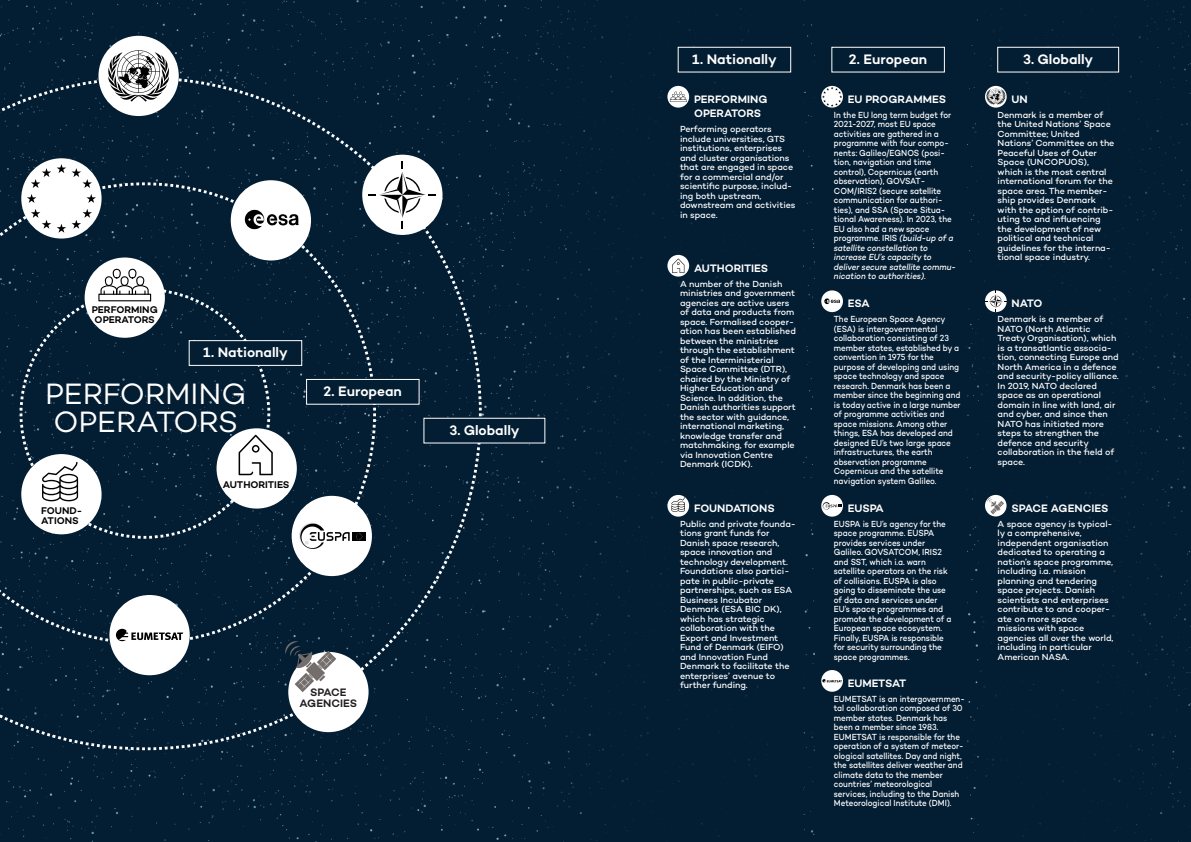
<style>
.page{position:relative;width:1191px;height:842px;background:#031d32}
.page>*{position:absolute;margin:0;border:0;box-sizing:border-box;transform-origin:0 0}
.t1{font:30px/28px "Campton";color:#fff}
.t2{font:600 14px "Campton";color:#fff}
.t3{font:600 11px/14px "Campton";letter-spacing:-.01em;color:#fff}
.t4{font:600 11px/11px "Campton";letter-spacing:-.005em;color:#231f20;text-align:center}
.t5{font:600 9.9px/10px "Campton";letter-spacing:-.01em;color:#000}
.t6{font:500 9px/9.5px "Campton";letter-spacing:-.005em;color:#fff}
.t7{font:500 9px/9.5px "Campton";letter-spacing:-.005em;color:#fff;scale:.9 1}
.s1{font-style:italic}
</style>
<div class="page">
<img style="left:0;top:0;width:767px;height:842px">
<img style="left:978px;top:0;width:213px;height:842px">
<div style="left:189px;top:341px;width:113px;height:24px;background:#031d32"></div>
<div style="left:189px;top:340px;width:113px;height:26px;border:1px solid #fff"></div>
<div style="left:306px;top:379px;width:113px;height:25px;background:#031d32"></div>
<div style="left:306px;top:379px;width:113px;height:26px;border:1px solid #fff"></div>
<div style="left:424px;top:418px;width:121px;height:25px;background:#031d32"></div>
<div style="left:85px;top:257px;width:80px;height:81px;background:#fff;border-radius:50%"></div>
<svg style="left:98px;top:268px;width:53px;height:33px"></svg>
<div style="left:21px;top:454px;width:81px;height:80px;background:#fff;border-radius:50%"></div>
<svg style="left:42px;top:462px;width:36px;height:39px"></svg>
<div style="left:216px;top:428px;width:81px;height:81px;background:#fff;border-radius:50%"></div>
<svg style="left:239px;top:435px;width:34px;height:40px"></svg>
<div style="left:231px;top:180px;width:80px;height:80px;background:#fff;border-radius:50%"></div>
<svg style="left:244px;top:209px;width:55px;height:21px"></svg>
<div style="left:109px;top:595px;width:81px;height:80px;background:#fff;border-radius:50%"></div>
<svg style="left:116px;top:629px;width:67px;height:12px"></svg>
<div style="left:98px;top:36px;width:81px;height:80px;background:#fff;border-radius:50%"></div>
<svg style="left:108px;top:50px;width:61px;height:52px"></svg>
<div style="left:288px;top:652px;width:80px;height:80px;background:#fff;border-radius:50%"></div>
<svg style="left:317px;top:651px;width:19px;height:19px"></svg>
<svg style="left:283px;top:639px;width:50px;height:53px"></svg>
<div style="left:21px;top:158px;width:81px;height:81px;background:#fff;border-radius:50%"></div>
<svg style="left:86px;top:194px;width:10px;height:9px"></svg>
<svg style="left:72px;top:168px;width:20px;height:20px"></svg>
<svg style="left:57px;top:164px;width:9px;height:9px"></svg>
<svg style="left:31px;top:168px;width:20px;height:20px"></svg>
<svg style="left:27px;top:194px;width:9px;height:9px"></svg>
<svg style="left:31px;top:209px;width:20px;height:20px"></svg>
<svg style="left:57px;top:224px;width:9px;height:9px"></svg>
<svg style="left:72px;top:209px;width:20px;height:20px"></svg>
<div style="left:292px;top:496px;width:80px;height:80px;background:#fff;border-radius:50%"></div>
<div style="left:353px;top:532px;width:13px;height:9px;background:#000"></div>
<svg style="left:356px;top:533px;width:7px;height:7px"></svg>
<svg style="left:299px;top:523px;width:51px;height:26px"></svg>
<div style="left:362px;top:155px;width:80px;height:80px;background:#fff;border-radius:50%"></div>
<svg style="left:369px;top:161px;width:67px;height:67px"></svg>
<div style="left:678px;top:47px;width:112px;height:25px;background:#031d32"></div>
<div style="left:677px;top:47px;width:114px;height:26px;border:1px solid #fff"></div>
<svg style="left:667px;top:86px;width:22px;height:22px"></svg>
<svg style="left:670px;top:91px;width:16px;height:11px"></svg>
<svg style="left:667px;top:495px;width:22px;height:22px"></svg>
<svg style="left:671px;top:497px;width:14px;height:15px"></svg>
<svg style="left:667px;top:255px;width:22px;height:22px"></svg>
<svg style="left:672px;top:259px;width:12px;height:14px"></svg>
<div style="left:997px;top:47px;width:121px;height:25px;background:#031d32"></div>
<div style="left:997px;top:47px;width:122px;height:26px;border:1px solid #fff"></div>
<svg style="left:985px;top:86px;width:21px;height:22px"></svg>
<svg style="left:986px;top:89px;width:19px;height:16px"></svg>
<div style="left:985px;top:495px;width:21px;height:21px;background:#fff;border-radius:50%"></div>
<svg style="left:986px;top:497px;width:17px;height:17px"></svg>
<svg style="left:985px;top:291px;width:21px;height:21px"></svg>
<img style="left:803px;top:0;width:175px;height:835px">
<p class="t5" style="left:92px;top:304px;width:67px">PERFORMING<br>OPERATORS</p>
<p class="t2" style="left:203px;top:343px;width:86px">1. Nationally</p>
<p class="t1" style="left:45px;top:379px;width:203px">PERFORMING<br>OPERATORS</p>
<p class="t5" style="left:41px;top:505px;width:43px">FOUND-<br>ATIONS</p>
<p class="t5" style="left:223px;top:479px;width:68px">AUTHORITIES</p>
<p class="t2" style="left:324px;top:382px;width:80px">2. European</p>
<p class="t2" style="left:449px;top:421px;width:71px">3. Globally</p>
<p class="t4" style="left:299px;top:686px;width:59px">SPACE<br>AGENCIES</p>
<p class="t2" style="left:692px;top:50px;width:86px">1. Nationally</p>
<p class="t3" style="left:694px;top:92px;width:75px">PERFORMING<br>OPERATORS</p>
<p class="t6" style="left:680px;top:124px;width:117px">Performing operators include universities, GTS institutions, enterprises and cluster organisations that are engaged in space for a commercial and/or scientific purpose, includ&shy;ing both upstream, downstream and activities in space.</p>
<p class="t3" style="left:694px;top:261px;width:76px">AUTHORITIES</p>
<p class="t6" style="left:680px;top:279px;width:117px">A number of the Danish ministries and government agencies are active users of data and products from space. Formalised cooper&shy;ation has been established between the ministries through the establishment of the Interministerial<br>Space Committee (DTR), chaired by the Ministry of<br>Higher Education and<br>Science. In addition, the<br>Danish authorities support the sector with guidance, international marketing, knowledge transfer and matchmaking, for example via Innovation Centre<br>Denmark (ICDK).</p>
<p class="t3" style="left:694px;top:501px;width:82px">FOUNDATIONS</p>
<p class="t6" style="left:680px;top:519px;width:117px">Public and private founda&shy;tions grant funds for<br>Danish space research, space innovation and technology development.<br>Foundations also partici&shy;pate in public-private partnerships, such as ESA<br>Business Incubator<br>Denmark (ESA BIC DK), which has strategic collaboration with the<br>Export and Investment<br>Fund of Denmark (EIFO) and Innovation Fund<br>Denmark to facilitate the enterprises’ avenue to further funding.</p>
<p class="t2" style="left:849px;top:50px;width:80px">2. European</p>
<p class="t3" style="left:848px;top:92px;width:100px">EU PROGRAMMES</p>
<p class="t7" style="left:834px;top:110px;width:137px">In the EU long term budget for<br>2021-2027, most EU space activities are gathered in a programme with four compo&shy;nents: Galileo/EGNOS (posi&shy;tion, navigation and time control), Copernicus (earth observation), GOVSAT-<br>COM/IRIS2 (secure satellite communication for authori&shy;ties), and SSA (Space Situa&shy;tional Awareness). In 2023, the<br>EU also had a new space programme. IRIS <span class="s1">(build-up of a satellite constellation to increase EU’s capacity to deliver secure satellite commu&shy;nication to authorities)</span>.</p>
<p class="t3" style="left:848px;top:296px;width:23px">ESA</p>
<p class="t7" style="left:834px;top:314px;width:142px">The European Space Agency (ESA) is intergovernmental collaboration consisting of 23 member states, established by a convention in 1975 for the purpose of developing and using space technology and space research. Denmark has been a member since the beginning and is today active in a large number of programme activities and space missions. Among other things, ESA has developed and designed EU’s two large space infrastructures, the earth observation programme<br>Copernicus and the satellite navigation system Galileo.</p>
<p class="t3" style="left:848px;top:501px;width:38px">EUSPA</p>
<p class="t7" style="left:834px;top:519px;width:132px">EUSPA is EU’s agency for the space programme. EUSPA provides services under<br>Galileo. GOVSATCOM, IRIS2 and SST, which i.a. warn satellite operators on the risk of collisions. EUSPA is also going to disseminate the use of data and services under<br>EU’s space programmes and promote the development of a<br>European space ecosystem.<br>Finally, EUSPA is responsible for security surrounding the space programmes.</p>
<p class="t3" style="left:848px;top:676px;width:60px">EUMETSAT</p>
<p class="t7" style="left:834px;top:694px;width:147px">EUMETSAT is an intergovernmen&shy;tal collaboration composed of 30 member states. Denmark has been a member since 1983.<br>EUMETSAT is responsible for the operation of a system of meteor&shy;ological satellites. Day and night, the satellites deliver weather and climate data to the member countries’ meteorological services, including to the Danish<br>Meteorological Institute (DMI).</p>
<p class="t2" style="left:1023px;top:50px;width:71px">3. Globally</p>
<p class="t3" style="left:1011px;top:92px;width:18px">UN</p>
<p class="t6" style="left:997px;top:110px;width:118px">Denmark is a member of the United Nations’ Space<br>Committee; United<br>Nations’ Committee on the<br>Peaceful Uses of Outer<br>Space (UNCOPUOS), which is the most central international forum for the space area. The member&shy;ship provides Denmark with the option of contrib&shy;uting to and influencing the development of new political and technical guidelines for the interna&shy;tional space industry.</p>
<p class="t3" style="left:1011px;top:296px;width:32px">NATO</p>
<p class="t6" style="left:997px;top:314px;width:123px">Denmark is a member of<br>NATO (North Atlantic<br>Treaty Organisation), which is a transatlantic associa&shy;tion, connecting Europe and<br>North America in a defence and security-policy alliance.<br>In 2019, NATO declared space as an operational domain in line with land, air and cyber, and since then<br>NATO has initiated more steps to strengthen the defence and security collaboration in the field of space.</p>
<p class="t3" style="left:1011px;top:501px;width:98px">SPACE AGENCIES</p>
<p class="t6" style="left:997px;top:519px;width:117px">A space agency is typical&shy;ly a comprehensive, independent organisation dedicated to operating a nation’s space programme, including i.a. mission planning and tendering space projects. Danish scientists and enterprises contribute to and cooper&shy;ate on more space missions with space agencies all over the world, including in particular<br>American NASA.</p>
</div>
